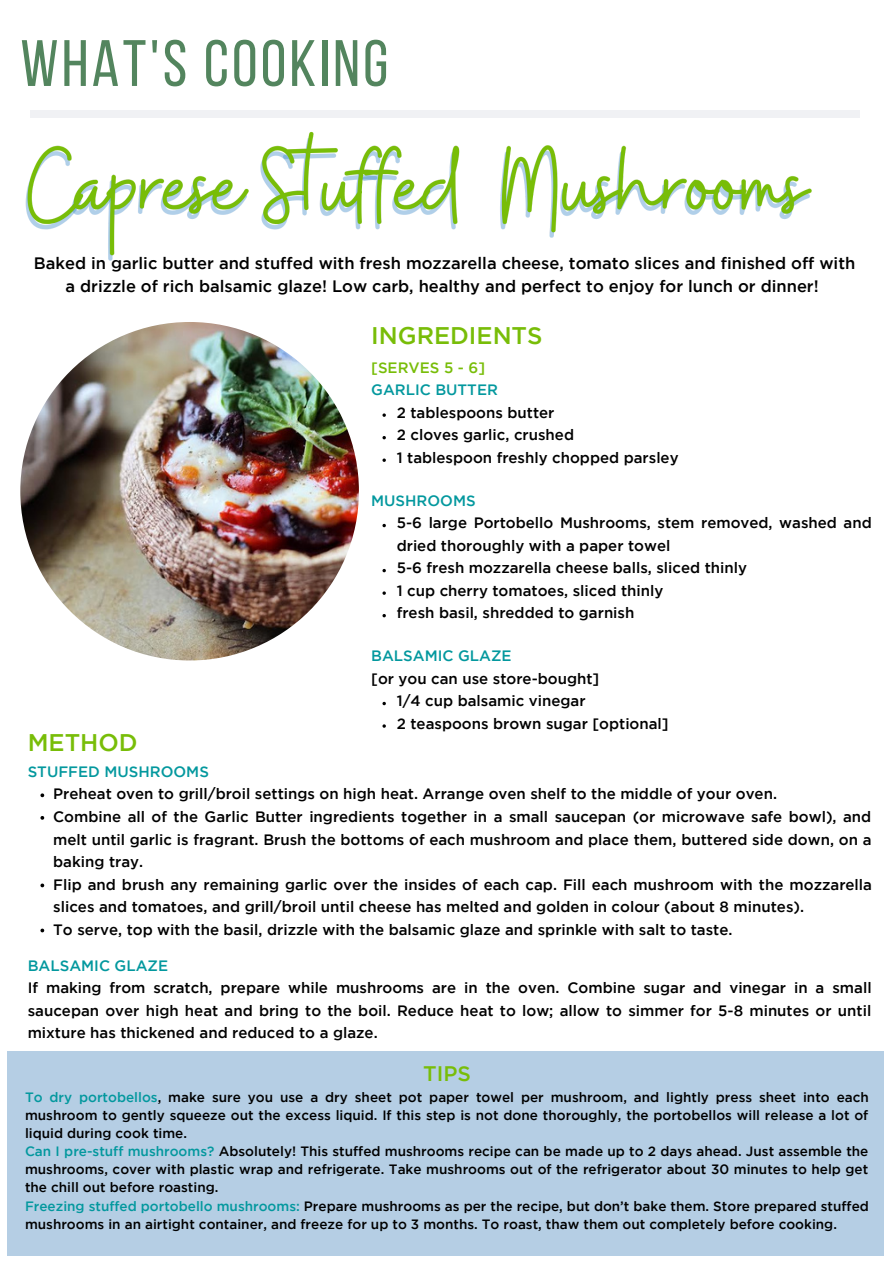
<style>
.page{position:relative;width:894px;height:1264px;background:#fff}
.page>*{position:absolute;margin:0;border:0;box-sizing:border-box;transform-origin:0 0}
.t1{font:65.4px "Bebas Neue";letter-spacing:.05em;color:#53855e}
.t2{font:500 24px "Gotham";color:#78bd08}
.t3{font:500 21px "Gotham";color:#78bd08}
.t4{font:500 16.5px/22.5px "Gotham";color:#000;text-align:center}
.t5{font:500 15px/22.5px "Gotham";color:#000;text-align:justify}
.t6{font:500 15px "Gotham";color:#03989e}
.t7{font:500 15px "Gotham";color:#78bd08}
.t8{font:500 13.5px/18px "Gotham";color:#000;text-align:justify}
.s1{color:#03989e}
</style>
<div class="page">
<div style="left:30px;top:110px;width:829px;height:7px;background:#f0f1f4"></div>
<svg style="left:40px;top:793px;width:4px;height:4px"></svg>
<svg style="left:40px;top:816px;width:4px;height:3px"></svg>
<svg style="left:40px;top:883px;width:4px;height:4px"></svg>
<svg style="left:40px;top:928px;width:4px;height:4px"></svg>
<svg style="left:382px;top:413px;width:4px;height:4px"></svg>
<svg style="left:382px;top:436px;width:4px;height:3px"></svg>
<svg style="left:382px;top:458px;width:4px;height:4px"></svg>
<svg style="left:382px;top:524px;width:4px;height:3px"></svg>
<svg style="left:382px;top:569px;width:4px;height:3px"></svg>
<svg style="left:382px;top:591px;width:4px;height:4px"></svg>
<svg style="left:382px;top:614px;width:4px;height:3px"></svg>
<svg style="left:382px;top:701px;width:4px;height:4px"></svg>
<div style="left:7px;top:1051px;width:876px;height:204px;background:#b5cee4"></div>
<img style="left:20px;top:322px;width:339px;height:338px;border-radius:50%">
<img style="left:25px;top:117px;width:786px;height:144px">
<p class="t1" style="left:20px;top:37px;width:369px">WHAT'S COOKING</p>
<p class="t4" style="left:34px;top:253px;width:822px">Baked in garlic butter and stuffed with fresh mozzarella cheese, tomato slices and finished off with a drizzle of rich balsamic glaze! Low carb, healthy and perfect to enjoy for lunch or dinner!</p>
<p class="t2" style="left:371px;top:326px;width:173px">INGREDIENTS</p>
<p class="t7" style="left:371px;top:362px;width:115px">[SERVES 5 - 6]</p>
<p class="t6" style="left:371px;top:384px;width:128px">GARLIC BUTTER</p>
<p class="t5" style="left:396px;top:402px;width:159px">2 tablespoons butter</p>
<p class="t5" style="left:396px;top:425px;width:179px">2 cloves garlic, crushed</p>
<p class="t5" style="left:396px;top:447px;width:283px">1 tablespoon freshly chopped parsley</p>
<p class="t6" style="left:371px;top:495px;width:106px">MUSHROOMS</p>
<p class="t5" style="left:396px;top:513px;width:476px">5-6 large Portobello Mushrooms, stem removed, washed and dried thoroughly with a paper towel</p>
<p class="t5" style="left:396px;top:558px;width:352px">5-6 fresh mozzarella cheese balls, sliced thinly</p>
<p class="t5" style="left:396px;top:580px;width:268px">1 cup cherry tomatoes, sliced thinly</p>
<p class="t5" style="left:396px;top:603px;width:239px">fresh basil, shredded to garnish</p>
<p class="t6" style="left:371px;top:650px;width:142px">BALSAMIC GLAZE</p>
<p class="t5" style="left:371px;top:668px;width:229px">[or you can use store-bought]</p>
<p class="t2" style="left:28px;top:734px;width:111px">METHOD</p>
<p class="t6" style="left:28px;top:766px;width:183px">STUFFED MUSHROOMS</p>
<p class="t5" style="left:396px;top:690px;width:190px">1/4 cup balsamic vinegar</p>
<p class="t5" style="left:396px;top:713px;width:273px">2 teaspoons brown sugar [optional]</p>
<p class="t5" style="left:53px;top:784px;width:725px">Preheat oven to grill/broil settings on high heat. Arrange oven shelf to the middle of your oven.</p>
<p class="t5" style="left:53px;top:806px;width:819px">Combine all of the Garlic Butter ingredients together in a small saucepan (or microwave safe bowl), and melt until garlic is fragrant. Brush the bottoms of each mushroom and place them, buttered side down, on a baking tray.</p>
<p class="t5" style="left:53px;top:874px;width:820px">Flip and brush any remaining garlic over the insides of each cap. Fill each mushroom with the mozzarella slices and tomatoes, and grill/broil until cheese has melted and golden in colour (about 8 minutes).</p>
<p class="t5" style="left:53px;top:919px;width:680px">To serve, top with the basil, drizzle with the balsamic glaze and sprinkle with salt to taste.</p>
<p class="t6" style="left:28px;top:959px;width:142px">BALSAMIC GLAZE</p>
<p class="t5" style="left:28px;top:977px;width:845px">If making from scratch, prepare while mushrooms are in the oven. Combine sugar and vinegar in a small saucepan over high heat and bring to the boil. Reduce heat to low; allow to simmer for 5-8 minutes or until mixture has thickened and reduced to a glaze.</p>
<p class="t3" style="left:423px;top:1065px;width:49px">TIPS</p>
<p class="t8" style="left:25px;top:1089px;width:845px"><span class="s1">To dry portobellos</span>, make sure you use a dry sheet pot paper towel per mushroom, and lightly press sheet into each mushroom to gently squeeze out the excess liquid. If this step is not done thoroughly, the portobellos will release a lot of liquid during cook time.</p>
<p class="t8" style="left:25px;top:1143px;width:844px"><span class="s1">Can I pre-stuff mushrooms?</span> Absolutely! This stuffed mushrooms recipe can be made up to 2 days ahead. Just assemble the mushrooms, cover with plastic wrap and refrigerate. Take mushrooms out of the refrigerator about 30 minutes to help get the chill out before roasting.</p>
<p class="t8" style="left:25px;top:1197px;width:845px"><span class="s1">Freezing stuffed portobello mushrooms:</span> Prepare mushrooms as per the recipe, but don’t bake them. Store prepared stuffed mushrooms in an airtight container, and freeze for up to 3 months. To roast, thaw them out completely before cooking.</p>
</div>
